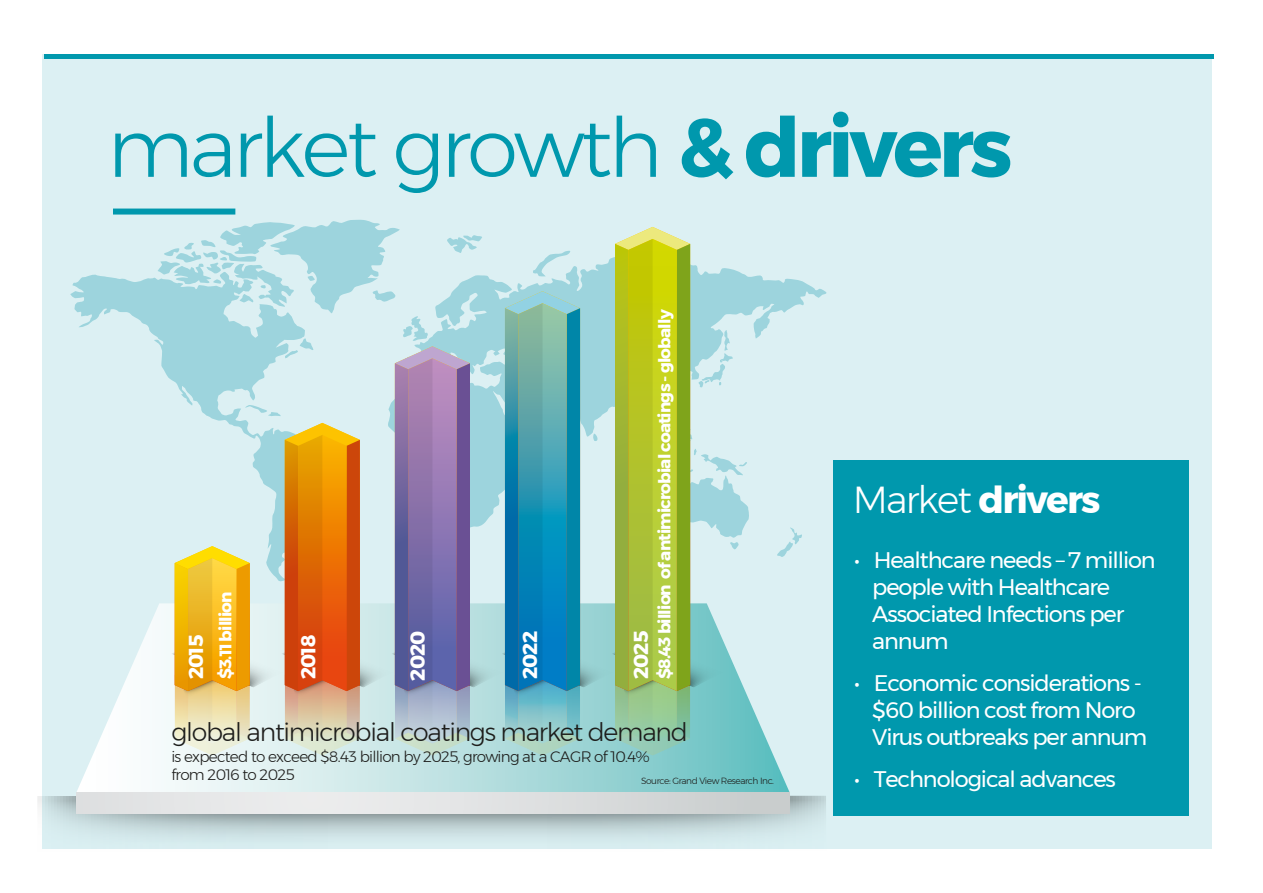
<style>
.page{position:relative;width:1263px;height:893px;background:#fff}
.page>*{position:absolute;margin:0;border:0;box-sizing:border-box;transform-origin:0 0}
.t1{font:300 82.5px "Montserrat";letter-spacing:-.05em;color:#0098ad}
.t2{font:700 37.5px "Montserrat";letter-spacing:-.05em;color:#fff}
.t3{font:300 25.2px "Montserrat";letter-spacing:-.05em;color:#1d1d1b}
.t4{font:22.5px/27px "Montserrat";letter-spacing:-.05em;color:#fff}
.t5{font:700 20.25px "Montserrat";letter-spacing:-.05em;color:#fff}
.t6{font:700 16.8px "Montserrat";letter-spacing:-.05em;color:#fff}
.t7{font:300 15.15px/18.1px "Montserrat";letter-spacing:-.05em;color:#1d1d1b}
.t8{font:300 9px "Montserrat";letter-spacing:-.05em;color:#1d1d1b}
.s1{font-weight:700}
.s2{font-weight:300}
</style>
<div class="page">
<div style="left:42px;top:54px;width:1170px;height:795px;background:#dcf0f3"></div>
<div style="left:45px;top:54px;width:1169px;height:5px;background:#0098ad"></div>
<div style="left:113px;top:209px;width:122px;height:6px;background:#0098ad"></div>
<div style="left:833px;top:460px;width:355px;height:355px;background:#0098ad"></div>
<svg style="left:777px;top:528px;width:25px;height:29px"></svg>
<svg style="left:70px;top:274px;width:88px;height:69px;fill:#9dd4dd"></svg>
<svg style="left:749px;top:275px;width:77px;height:253px"></svg>
<svg style="left:37px;top:795px;width:789px;height:44px"></svg>
<svg style="left:77px;top:607px;width:713px;height:185px"></svg>
<div style="left:76px;top:792px;width:714px;height:21px;background:linear-gradient(to right,#ededee,#d0d3d4)"></div>
<svg style="left:158px;top:220px;width:591px;height:536px"></svg>
<h1 class="t1" style="left:107px;top:86px;width:907px">market growth <span class="s1">&amp; drivers</span></h1>
<p class="t5" style="left:180px;top:679px;width:46px;rotate:-90deg">2015</p>
<p class="t6" style="left:212px;top:679px;width:89px;rotate:-90deg">$3.11 billion</p>
<p class="t6" style="left:651px;top:679px;width:371px;rotate:-90deg">$8.43 billion of antimicrobial coatings - globally</p>
<p class="t5" style="left:292px;top:679px;width:46px;rotate:-90deg">2018</p>
<p class="t5" style="left:401px;top:681px;width:51px;rotate:-90deg">2020</p>
<p class="t5" style="left:514px;top:679px;width:49px;rotate:-90deg">2022</p>
<p class="t5" style="left:625px;top:679px;width:50px;rotate:-90deg">2025</p>
<p class="t3" style="left:171px;top:714px;width:518px">global antimicrobial coatings market demand</p>
<p class="t7" style="left:171px;top:747px;width:480px">is expected to exceed $8.43 billion by 2025, growing at a CAGR of 10.4% from 2016 to 2025</p>
<p class="t8" style="left:641px;top:774px;width:134px">Source: Grand View Research Inc.</p>
<h2 class="t2" style="left:853px;top:469px;width:249px"><span class="s2">Market</span> drivers</h2>
<p class="t4" style="left:872px;top:546px;width:285px;text-indent:-18px">• Healthcare needs – 7 million people with Healthcare<br>Associated Infections per annum</p>
<p class="t4" style="left:872px;top:669px;width:277px;text-indent:-18px">• Economic considerations - $60 billion cost from Noro<br>Virus outbreaks per annum</p>
<p class="t4" style="left:854px;top:765px;width:263px">• Technological advances</p>
</div>
